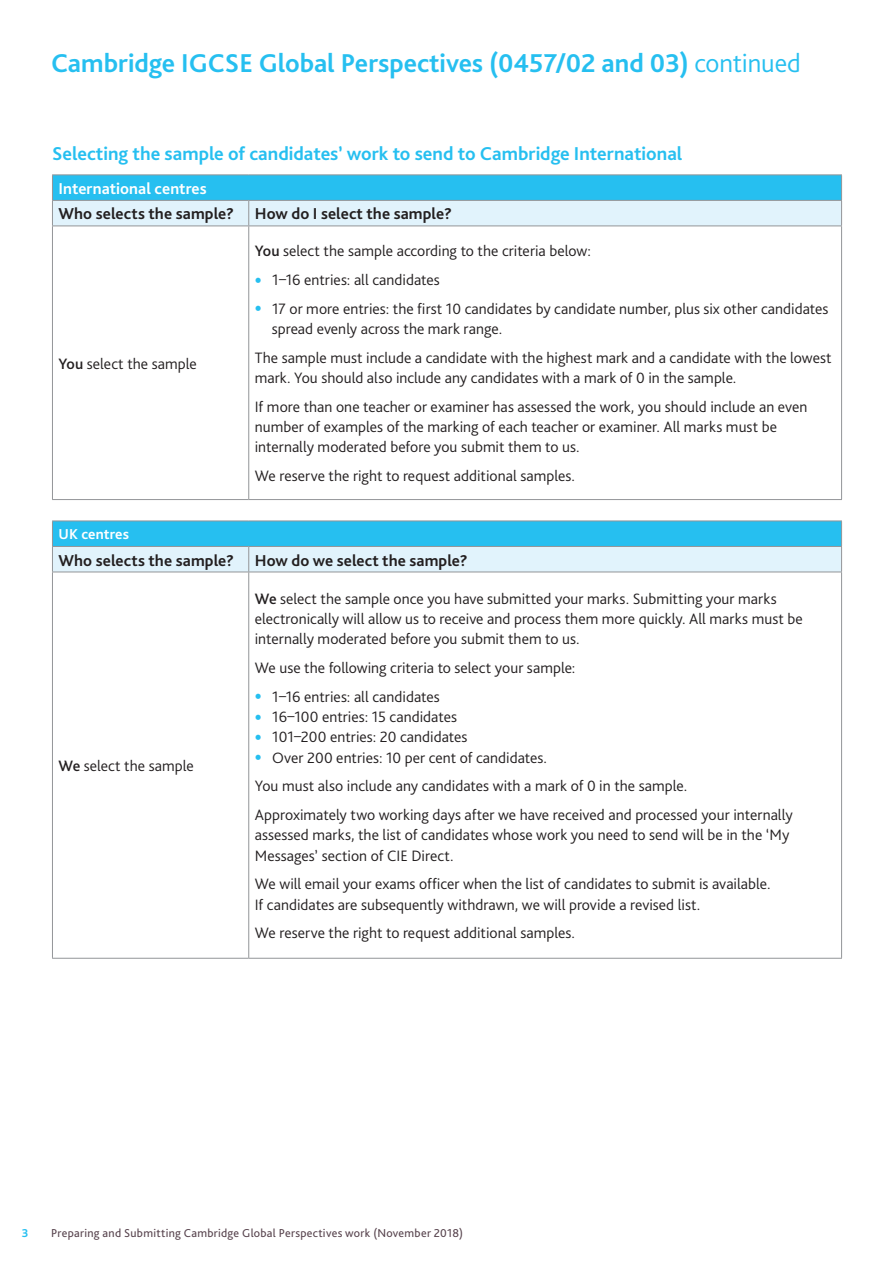
<style>
.page{position:relative;width:893px;height:1263px;background:#fff}
.page>*{position:absolute;margin:0;border:0;box-sizing:border-box;transform-origin:0 0}
.CAIE_Main_heading{font:700 27px "Bliss Pro";color:#26bff0}
.CAIE_Subheading_1{font:700 19.5px "Bliss Pro";color:#26bff0}
.CAIE_Subheading_2{font:700 16.5px "Bliss Pro";letter-spacing:.005em;color:#231f20}
.CAIE_Subheading_2-2{font:700 16.5px "Bliss Pro";letter-spacing:.005em;color:#fff}
.CAIE_body_copy{font:300 15.75px/20.2px "Bliss Pro";color:#231f20}
.Table_header_text{font:700 15px "Bliss Pro";letter-spacing:.01em;color:#fff}
.t1{font:12px "Bliss Pro";letter-spacing:.025em;color:#57434d}
.t2{font:700 12px "Bliss Pro";color:#26bff0}
.s1{font-weight:300}
.s2{font-weight:500}
.s3{font-weight:700;font-size:21px;color:#26bff0}
</style>
<div class="page">
<svg style="left:53px;top:175px;width:788px;height:25px;background:#28beee"></svg>
<svg style="left:52px;top:201px;width:790px;height:371px"></svg>
<hr style="left:52px;top:174px;width:197px;height:1px;background:#939598">
<hr style="left:249px;top:174px;width:593px;height:1px;background:#939598">
<hr style="left:52px;top:200px;width:197px;height:1px;background:#939598">
<svg style="left:52px;top:175px;width:1px;height:51px"></svg>
<hr style="left:249px;top:200px;width:593px;height:1px;background:#939598">
<svg style="left:248px;top:201px;width:1px;height:25px"></svg>
<hr style="left:52px;top:226px;width:197px;height:1px;background:#939598">
<hr style="left:52px;top:226px;width:1px;height:273px;background:#939598">
<hr style="left:249px;top:226px;width:593px;height:1px;background:#939598">
<hr style="left:248px;top:226px;width:1px;height:273px;background:#939598">
<hr style="left:841px;top:226px;width:1px;height:273px;background:#939598">
<hr style="left:52px;top:499px;width:197px;height:1px;background:#939598">
<hr style="left:249px;top:499px;width:593px;height:1px;background:#939598">
<hr style="left:52px;top:521px;width:197px;height:1px;background:#939598">
<hr style="left:249px;top:521px;width:593px;height:1px;background:#939598">
<hr style="left:52px;top:546px;width:197px;height:1px;background:#939598">
<svg style="left:52px;top:521px;width:1px;height:51px"></svg>
<hr style="left:249px;top:546px;width:593px;height:1px;background:#939598">
<svg style="left:248px;top:547px;width:1px;height:25px"></svg>
<svg style="left:841px;top:521px;width:1px;height:51px"></svg>
<hr style="left:52px;top:572px;width:197px;height:1px;background:#939598">
<hr style="left:52px;top:572px;width:1px;height:386px;background:#939598">
<hr style="left:249px;top:572px;width:593px;height:1px;background:#939598">
<hr style="left:248px;top:572px;width:1px;height:386px;background:#939598">
<hr style="left:841px;top:572px;width:1px;height:386px;background:#939598">
<hr style="left:52px;top:958px;width:197px;height:1px;background:#939598">
<hr style="left:249px;top:958px;width:593px;height:1px;background:#939598">
<svg style="left:841px;top:175px;width:1px;height:51px"></svg>
<p class="CAIE_Main_heading" style="left:51px;top:46px;width:751px">Cambridge IGCSE Global Perspectives (0457/02 and 03) <span class="s1">continued</span></p>
<p class="CAIE_Subheading_1" style="left:52px;top:141px;width:632px">Selecting the sample of candidates’ work to send to Cambridge International</p>
<p class="CAIE_Subheading_2-2" style="left:58px;top:178px;width:150px">International centres</p>
<p class="CAIE_Subheading_2" style="left:58px;top:204px;width:177px">Who selects the sample?</p>
<p class="CAIE_Subheading_2" style="left:255px;top:204px;width:199px">How do I select the sample?</p>
<p class="CAIE_body_copy" style="left:58px;top:353px;width:140px"><span class="s2">You</span> select the sample</p>
<p class="CAIE_body_copy" style="left:255px;top:241px;width:338px"><span class="s2">You</span> select the sample according to the criteria below:</p>
<p class="CAIE_body_copy" style="left:255px;top:270px;width:187px"><span class="s3">•</span> 1–16 entries: all candidates</p>
<p class="CAIE_body_copy" style="left:272px;top:298px;width:558px;text-indent:-17px"><span class="s3">•</span> 17 or more entries: the first 10 candidates by candidate number, plus six other candidates spread evenly across the mark range.</p>
<p class="CAIE_body_copy" style="left:255px;top:347px;width:578px">The sample must include a candidate with the highest mark and a candidate with the lowest mark. You should also include any candidates with a mark of 0 in the sample.</p>
<p class="CAIE_body_copy" style="left:255px;top:396px;width:554px">If more than one teacher or examiner has assessed the work, you should include an even number of examples of the marking of each teacher or examiner. All marks must be internally moderated before you submit them to us.</p>
<p class="CAIE_body_copy" style="left:255px;top:466px;width:322px">We reserve the right to request additional samples.</p>
<p class="Table_header_text" style="left:58px;top:525px;width:72px">UK centres</p>
<p class="CAIE_Subheading_2" style="left:58px;top:550px;width:177px">Who selects the sample?</p>
<p class="CAIE_Subheading_2" style="left:255px;top:550px;width:214px">How do we select the sample?</p>
<p class="CAIE_body_copy" style="left:58px;top:756px;width:137px"><span class="s2">We</span> select the sample</p>
<p class="CAIE_body_copy" style="left:255px;top:588px;width:549px"><span class="s2">We</span> select the sample once you have submitted your marks. Submitting your marks electronically will allow us to receive and process them more quickly. All marks must be internally moderated before you submit them to us.</p>
<p class="CAIE_body_copy" style="left:255px;top:658px;width:322px">We use the following criteria to select your sample:</p>
<p class="CAIE_body_copy" style="left:255px;top:686px;width:187px"><span class="s3">•</span> 1–16 entries: all candidates</p>
<p class="CAIE_body_copy" style="left:255px;top:707px;width:204px"><span class="s3">•</span> 16–100 entries: 15 candidates</p>
<p class="CAIE_body_copy" style="left:255px;top:727px;width:214px"><span class="s3">•</span> 101–200 entries: 20 candidates</p>
<p class="CAIE_body_copy" style="left:255px;top:747px;width:294px"><span class="s3">•</span> Over 200 entries: 10 per cent of candidates.</p>
<p class="CAIE_body_copy" style="left:255px;top:776px;width:434px">You must also include any candidates with a mark of 0 in the sample.</p>
<p class="CAIE_body_copy" style="left:255px;top:805px;width:539px">Approximately two working days after we have received and processed your internally assessed marks, the list of candidates whose work you need to send will be in the ‘My<br>Messages’ section of CIE Direct.</p>
<p class="CAIE_body_copy" style="left:255px;top:874px;width:517px">We will email your exams officer when the list of candidates to submit is available.<br>If candidates are subsequently withdrawn, we will provide a revised list.</p>
<p class="CAIE_body_copy" style="left:255px;top:923px;width:322px">We reserve the right to request additional samples.</p>
<p class="t2" style="left:22px;top:1226px;width:8px">3</p>
<p class="t1" style="left:51px;top:1226px;width:414px">Preparing and Submitting Cambridge Global Perspectives work (November 2018)</p>
</div>
